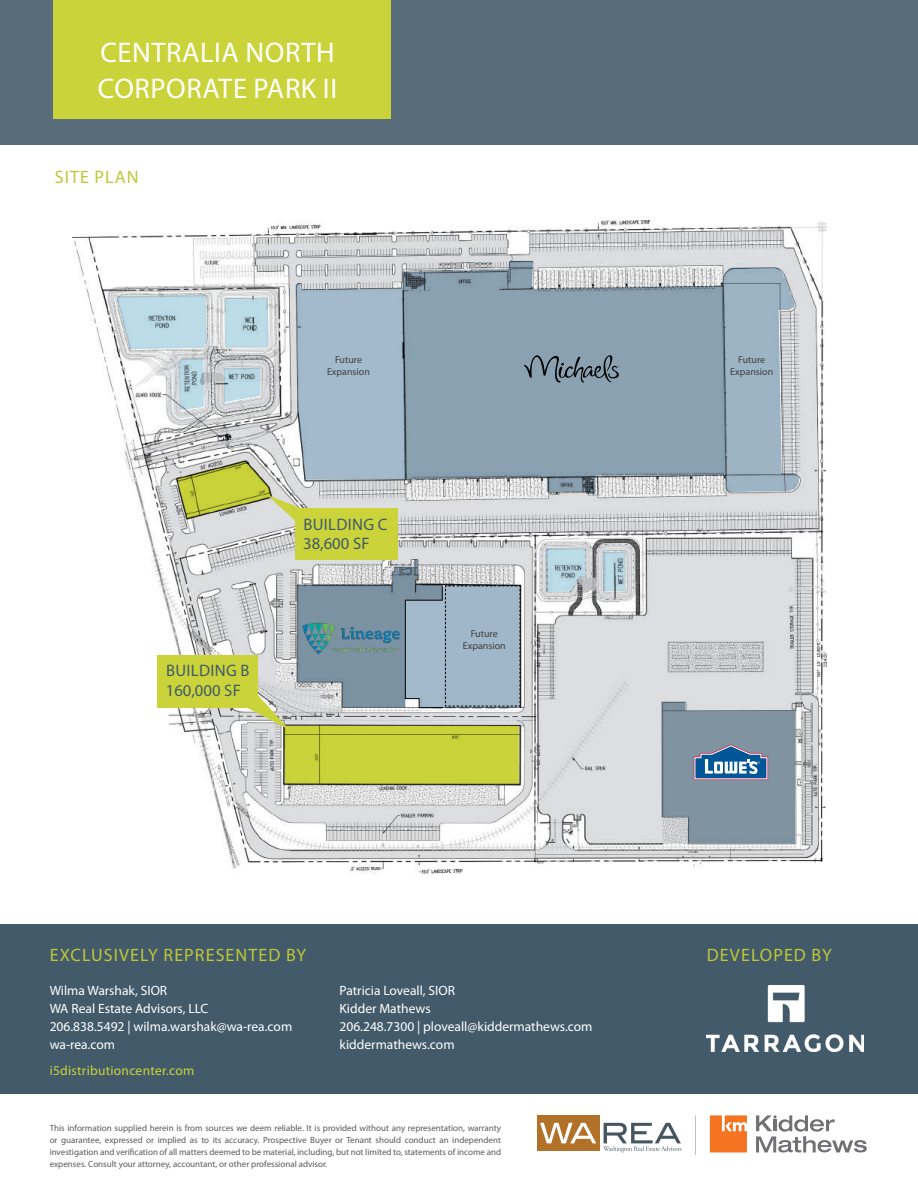
<style>
.page{position:relative;width:918px;height:1188px;background:#fff}
.page>*{position:absolute;margin:0;border:0;box-sizing:border-box;transform-origin:0 0}
.t1{font:28.5px/36px "Myriad Pro";letter-spacing:.02em;color:#fff}
.t2{font:18px "Myriad Pro";letter-spacing:.06em;color:#bec837}
.t3{font:16.65px/20px "Myriad Pro";letter-spacing:.02em;color:#425a69}
.t4{font:16.65px/20px "Myriad Pro";color:#425a69}
.t5{font:13.5px/18px "Myriad Pro";color:#fff}
.t6{font:13.5px "Myriad Pro";letter-spacing:.02em;color:#cad43a}
.t7{font:10.05px/12px "Myriad Pro";color:#414042;text-align:center}
.t8{font:9px/12px "Myriad Pro";color:#5a5a5a;text-align:justify}
</style>
<div class="page">
<div style="left:0;top:0;width:918px;height:145px;background:#586c79"></div>
<svg style="left:710px;top:1115px;width:37px;height:37px"></svg>
<svg style="left:756px;top:1115px;width:111px;height:37px"></svg>
<div style="left:0;top:924px;width:918px;height:170px;background:#425a69"></div>
<div style="left:53px;top:0;width:338px;height:119px;background:#cad43a"></div>
<div style="left:537px;top:1115px;width:63px;height:36px;background:#b17129"></div>
<svg style="left:540px;top:1123px;width:56px;height:20px"></svg>
<svg style="left:603px;top:1123px;width:78px;height:29px"></svg>
<hr style="left:695px;top:1115px;width:1px;height:40px;background:#bcbec0">
<img style="left:707px;top:985px;width:157px;height:66px">
<img style="left:72px;top:220px;width:754px;height:654px">
<svg style="left:726px;top:268px;width:73px;height:224px;background:#a5b7c5"></svg>
<svg style="left:402px;top:261px;width:324px;height:233px;background:#92a5b4"></svg>
<svg style="left:546px;top:549px;width:40px;height:43px;background:#afcad4"></svg>
<svg style="left:604px;top:552px;width:21px;height:39px"></svg>
<svg style="left:117px;top:283px;width:289px;height:241px"></svg>
<div style="left:295px;top:509px;width:103px;height:51px;background:#cad43a"></div>
<svg style="left:237px;top:559px;width:284px;height:225px;background:#aebba0"></svg>
<div style="left:158px;top:655px;width:100px;height:52px;background:#cad43a"></div>
<svg style="left:662px;top:702px;width:133px;height:142px;background:#8295a6"></svg>
<svg style="left:524px;top:355px;width:96px;height:28px;background:#6f8290"></svg>
<h1 class="t1" style="left:98px;top:34px;width:238px">Centralia North<br>Corporate Park II</h1>
<h2 class="t2" style="left:55px;top:166px;width:86px">Site Plan</h2>
<p class="t7" style="left:327px;top:353px;width:44px">Future<br>Expansion</p>
<p class="t7" style="left:730px;top:353px;width:44px">Future<br>Expansion</p>
<h3 class="t4" style="left:166px;top:660px;width:85px;text-indent:49px">ng B<br>160,000 SF</h3>
<h3 class="t3" style="left:166px;top:660px;width:28px">Buildi</h3>
<h3 class="t3" style="left:303px;top:514px;width:85px;text-indent:49px">ng C<br>38,600 SF</h3>
<h3 class="t3" style="left:303px;top:514px;width:28px">Buildi</h3>
<p class="t7" style="left:463px;top:627px;width:44px">Future<br>Expansion</p>
<h2 class="t2" style="left:50px;top:944px;width:258px">exclusively represented by</h2>
<h3 class="t5" style="left:50px;top:982px;width:244px">Wilma Warshak, SIOR<br>WA Real Estate Advisors, LLC<br>206.838.5492 | wilma.warshak@wa-rea.com wa-rea.com</h3>
<h3 class="t5" style="left:340px;top:982px;width:255px">Patricia Loveall, SIOR<br>Kidder Mathews<br>206.248.7300 | ploveall@kiddermathews.com kiddermathews.com</h3>
<h3 class="t6" style="left:50px;top:1063px;width:146px">i5distributioncenter.com</h3>
<p class="t8" style="left:50px;top:1122px;width:453px">This information supplied herein is from sources we deem reliable. It is provided without any representation, warranty or guarantee, expressed or implied as to its accuracy. Prospective Buyer or Tenant should conduct an independent investigation and verification of all matters deemed to be material, including, but not limited to, statements of income and expenses. Consult your attorney, accountant, or other professional advisor.</p>
<h2 class="t2" style="left:707px;top:944px;width:127px">developed by</h2>
</div>
